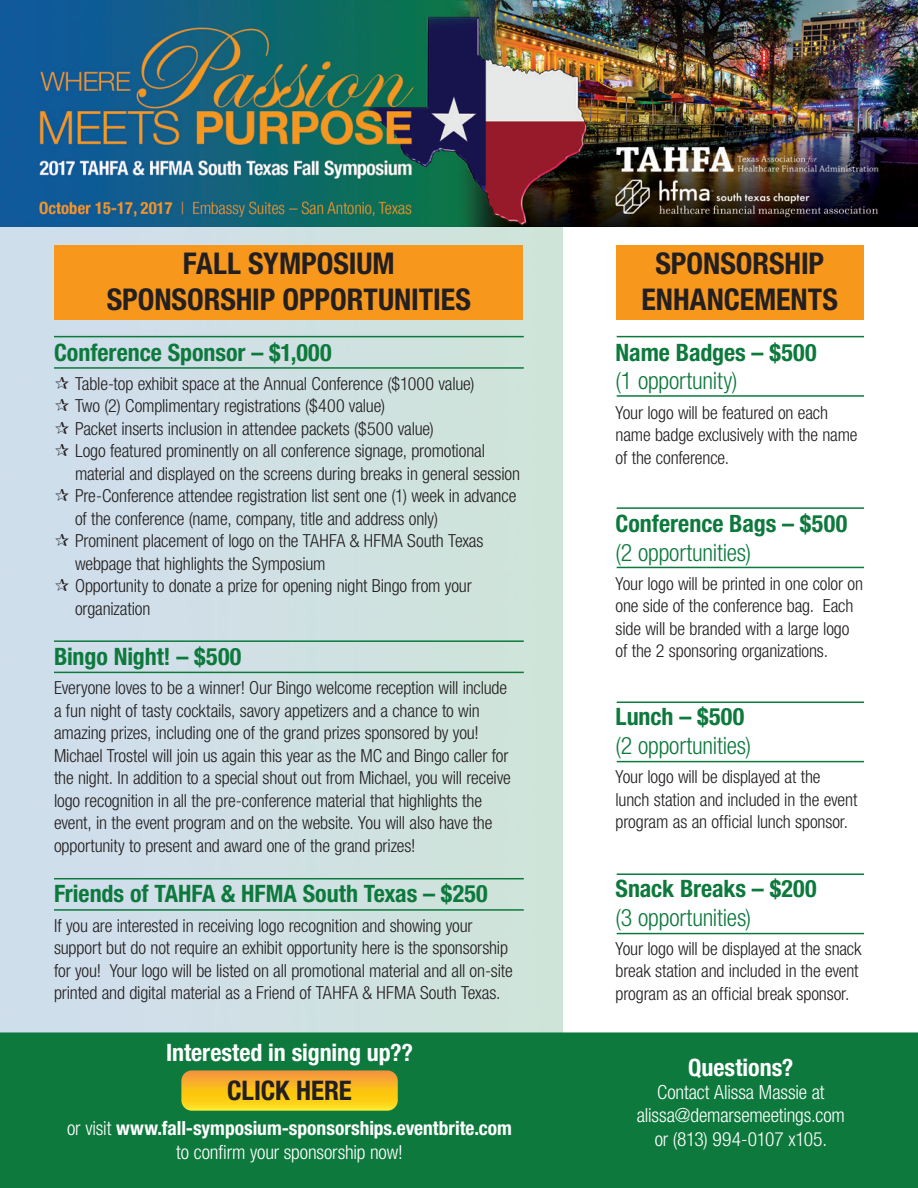
<style>
.page{position:relative;width:918px;height:1188px;background:#fff}
.page>*{position:absolute;margin:0;border:0;box-sizing:border-box;transform-origin:0 0}
.t1{font:700 condensed 30px/36px "Helvetica Neue LT Std";letter-spacing:-.005em;color:#231f20;text-align:center}
.t2{font:700 condensed 27px "Helvetica Neue LT Std";letter-spacing:-.005em;color:#231f20}
.t3{font:700 condensed 24px/28.8px "Helvetica Neue LT Std";color:#0d793d}
.t4{font:700 condensed 24px "Helvetica Neue LT Std";color:#fff}
.t5{font:300 condensed 24px/28.8px "Helvetica Neue LT Std";letter-spacing:-.005em;color:#0d793d}
.t6{font:700 condensed 19.5px/23.4px "Helvetica Neue LT Std";color:#fff;text-align:center}
.t7{font:300 condensed 19.5px/23.4px "Helvetica Neue LT Std";letter-spacing:-.01em;color:#fff;text-align:center}
.t8{font:300 condensed 18px/22.5px "Helvetica Neue LT Std";letter-spacing:-.01em;color:#231f20}
.s1{font-weight:300}
.s2{font-weight:700}
</style>
<div class="page">
<img style="left:0;top:227px;width:563px;height:805px">
<div style="left:0;top:1032px;width:918px;height:156px;background:#0d793d"></div>
<div style="left:617px;top:245px;width:247px;height:75px;background:#f7981d"></div>
<div style="left:55px;top:245px;width:468px;height:75px;background:#f7981d"></div>
<img style="left:0;top:0;width:918px;height:227px">
<svg style="left:181px;top:1070px;width:217px;height:41px;background:#f2bb23"></svg>
<hr style="left:54px;top:336px;width:470px;height:1px;background:#0d793d">
<hr style="left:54px;top:367px;width:470px;height:2px;background:#0d793d">
<hr style="left:54px;top:640px;width:470px;height:2px;background:#0d793d">
<hr style="left:54px;top:672px;width:470px;height:1px;background:#0d793d">
<hr style="left:54px;top:878px;width:470px;height:1px;background:#0d793d">
<hr style="left:54px;top:909px;width:470px;height:2px;background:#0d793d">
<hr style="left:617px;top:873px;width:247px;height:2px;background:#0d793d">
<hr style="left:617px;top:933px;width:247px;height:1px;background:#0d793d">
<hr style="left:617px;top:702px;width:247px;height:1px;background:#0d793d">
<hr style="left:617px;top:761px;width:247px;height:1px;background:#0d793d">
<hr style="left:617px;top:507px;width:247px;height:2px;background:#0d793d">
<hr style="left:617px;top:567px;width:247px;height:1px;background:#0d793d">
<hr style="left:617px;top:336px;width:247px;height:1px;background:#0d793d">
<hr style="left:617px;top:395px;width:247px;height:2px;background:#0d793d">
<svg style="left:55px;top:377px;width:33px;height:14px"></svg>
<svg style="left:55px;top:399px;width:33px;height:14px"></svg>
<svg style="left:55px;top:422px;width:33px;height:14px"></svg>
<svg style="left:55px;top:444px;width:33px;height:14px"></svg>
<svg style="left:55px;top:489px;width:33px;height:14px"></svg>
<svg style="left:55px;top:534px;width:33px;height:14px"></svg>
<svg style="left:55px;top:579px;width:33px;height:14px"></svg>
<p class="t1" style="left:107px;top:245px;width:366px">FALL SYMPOSIUM<br>SPONSORSHIP OPPORTUNITIES</p>
<p class="t3" style="left:54px;top:337px;width:279px">Conference Sponsor – $1,000</p>
<p class="t8" style="left:75px;top:372px;width:401px">Table-top exhibit space at the Annual Conference ($1000 value)</p>
<p class="t8" style="left:75px;top:395px;width:312px">Two (2) Complimentary registrations ($400 value)</p>
<p class="t8" style="left:75px;top:417px;width:360px">Packet inserts inclusion in attendee packets ($500 value)</p>
<p class="t8" style="left:75px;top:440px;width:447px">Logo featured prominently on all conference signage, promotional material and displayed on the screens during breaks in general session</p>
<p class="t8" style="left:75px;top:485px;width:443px">Pre-Conference attendee registration list sent one (1) week in advance of the conference (name, company, title and address only)</p>
<p class="t8" style="left:75px;top:530px;width:410px">Prominent placement of logo on the TAHFA &amp; HFMA South Texas webpage that highlights the Symposium</p>
<p class="t8" style="left:75px;top:575px;width:398px">Opportunity to donate a prize for opening night Bingo from your organization</p>
<p class="t3" style="left:54px;top:642px;width:189px">Bingo Night! – $500</p>
<p class="t8" style="left:54px;top:677px;width:458px">Everyone loves to be a winner! Our Bingo welcome reception will include a fun night of tasty cocktails, savory appetizers and a chance to win amazing prizes, including one of the grand prizes sponsored by you!<br>Michael Trostel will join us again this year as the MC and Bingo caller for the night. In addition to a special shout out from Michael, you will receive logo recognition in all the pre-conference material that highlights the event, in the event program and on the website. You will also have the opportunity to present and award one of the grand prizes!</p>
<p class="t3" style="left:54px;top:879px;width:435px">Friends of TAHFA &amp; HFMA South Texas – $250</p>
<p class="t8" style="left:54px;top:914px;width:460px">If you are interested in receiving logo recognition and showing your support but do not require an exhibit opportunity here is the sponsorship for you! Your logo will be listed on all promotional material and all on-site printed and digital material as a Friend of TAHFA &amp; HFMA South Texas.</p>
<p class="t4" style="left:166px;top:1038px;width:249px">Interested in signing up??</p>
<p class="t2" style="left:227px;top:1074px;width:126px">CLICK HERE</p>
<p class="t6" style="left:67px;top:1116px;width:447px"><span class="s1">or visit</span> www.fall-symposium-sponsorships.eventbrite.com <span class="s1">to confirm your sponsorship now!</span></p>
<p class="t1" style="left:642px;top:245px;width:198px">SPONSORSHIP<br>ENHANCEMENTS</p>
<p class="t3" style="left:616px;top:337px;width:203px">Name Badges – $500 <span class="s1">(1 opportunity)</span></p>
<p class="t8" style="left:616px;top:401px;width:244px">Your logo will be featured on each name badge exclusively with the name of the conference.</p>
<p class="t3" style="left:616px;top:509px;width:233px">Conference Bags – $500 <span class="s1">(2 opportunities)</span></p>
<p class="t8" style="left:616px;top:572px;width:249px">Your logo will be printed in one color on one side of the conference bag. Each side will be branded with a large logo of the 2 sponsoring organizations.</p>
<p class="t5" style="left:616px;top:702px;width:137px"><span class="s2">Lunch – $500 </span>(2 opportunities)</p>
<p class="t8" style="left:616px;top:765px;width:243px">Your logo will be displayed at the lunch station and included in the event program as an official lunch sponsor.</p>
<p class="t3" style="left:616px;top:874px;width:203px">Snack Breaks – $200 <span class="s1">(3 opportunities)</span></p>
<p class="t8" style="left:616px;top:937px;width:247px">Your logo will be displayed at the snack break station and included in the event program as an official break sponsor.</p>
<p class="t4" style="left:688px;top:1053px;width:107px">Questions?</p>
<p class="t7" style="left:637px;top:1080px;width:209px">Contact Alissa Massie at alissa@demarsemeetings.com or (813) 994-0107 x105.</p>
</div>
